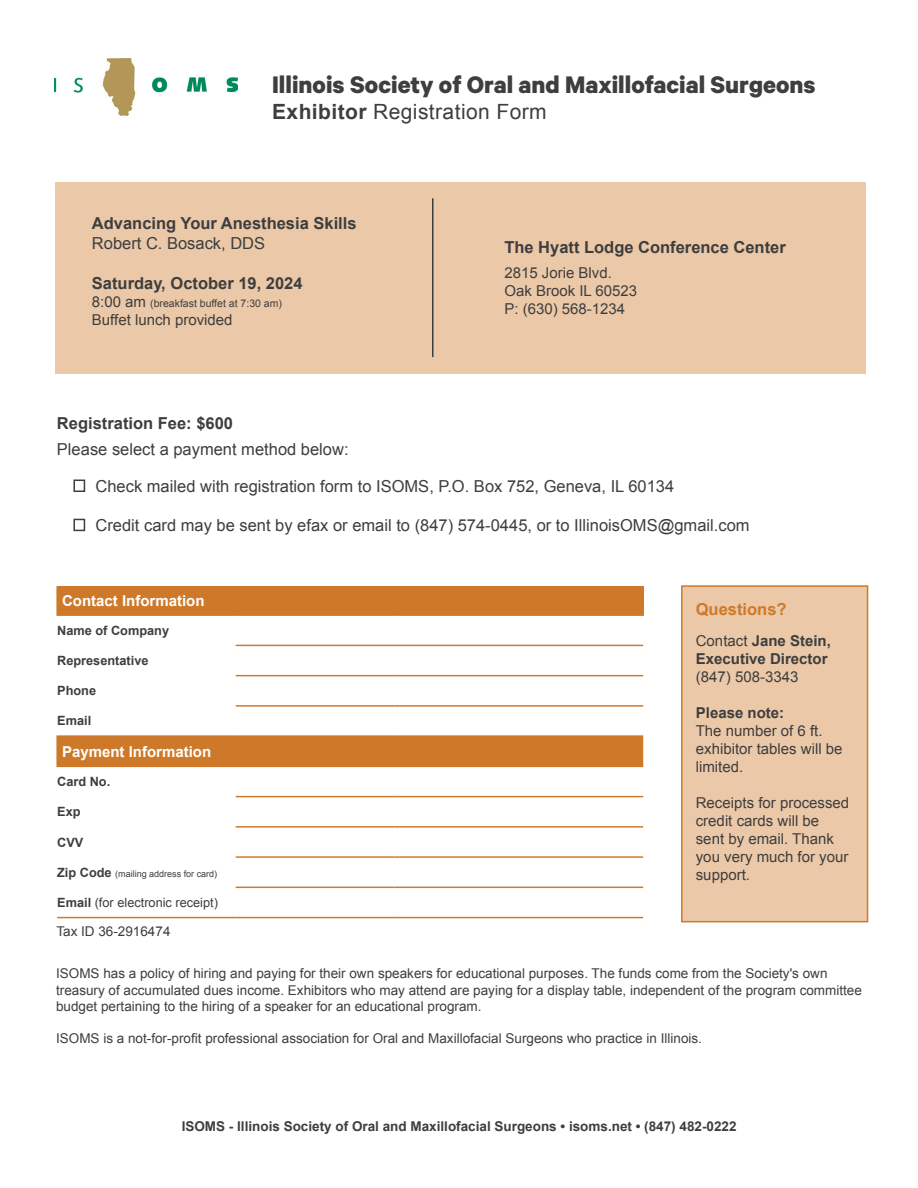
<style>
.page{position:relative;width:918px;height:1188px;background:#fff}
.page>*{position:absolute;margin:0;border:0;box-sizing:border-box;transform-origin:0 0}
.t1{font:700 27px "Calibre";color:#3e3e3f}
.t2{font:21px "Arial";letter-spacing:.02em;color:#3e3e3f}
.t3{font:16.5px "Arial";color:#3e3e3f}
.t4{font:700 16.5px "Arial";color:#3e3e3f}
.t5{font:700 16.5px "Arial";color:#ce7929}
.t6{font:15px/18px "Arial";color:#3e3e3f}
.t7{font:700 15px/18px "Arial";color:#3e3e3f}
.t8{font:700 15px "Arial";color:#fff}
.t9{font:13.5px/16.2px "Arial";color:#3e3e3f}
.t10{font:700 13.5px "Arial";color:#3e3e3f}
.t11{font:700 12.75px "Arial";color:#3e3e3f}
.t12{font:12.75px "Arial";color:#3e3e3f}
.t13{font:10.5px "Arial";color:#3e3e3f}
.t14{font:9px "Arial";color:#3e3e3f}
.s1{font-weight:700}
.s2{font-size:15px}
.s3{font-weight:700;font-size:12.75px}
.s4{font-weight:400}
</style>
<div class="page">
<img style="left:54px;top:59px;width:184px;height:57px">
<div style="left:55px;top:182px;width:810px;height:192px;background:#ebc8a7"></div>
<div style="left:73px;top:480px;width:12px;height:12px;border:2px solid #3e3e3f"></div>
<div style="left:73px;top:519px;width:12px;height:12px;border:2px solid #3e3e3f"></div>
<div style="left:57px;top:587px;width:586px;height:28px;background:#ce7929"></div>
<div style="left:58px;top:737px;width:585px;height:29px;background:#ce7929"></div>
<hr style="left:56px;top:586px;width:180px;height:2px;background:#ce7929">
<hr style="left:56px;top:588px;width:2px;height:26px;background:#ce7929">
<hr style="left:236px;top:586px;width:158px;height:2px;background:#ce7929">
<hr style="left:394px;top:586px;width:250px;height:2px;background:#ce7929">
<hr style="left:642px;top:588px;width:2px;height:26px;background:#ce7929">
<hr style="left:56px;top:614px;width:180px;height:2px;background:#ce7929">
<hr style="left:236px;top:614px;width:158px;height:2px;background:#ce7929">
<hr style="left:394px;top:614px;width:250px;height:2px;background:#ce7929">
<hr style="left:56px;top:735px;width:180px;height:2px;background:#ce7929">
<hr style="left:56px;top:737px;width:2px;height:29px;background:#ce7929">
<hr style="left:236px;top:735px;width:158px;height:2px;background:#ce7929">
<hr style="left:394px;top:735px;width:249px;height:2px;background:#ce7929">
<hr style="left:56px;top:766px;width:180px;height:1px;background:#ce7929">
<hr style="left:236px;top:766px;width:158px;height:1px;background:#ce7929">
<hr style="left:394px;top:766px;width:249px;height:1px;background:#ce7929">
<hr style="left:236px;top:645px;width:158px;height:1px;background:#ce7929">
<hr style="left:394px;top:645px;width:249px;height:1px;background:#ce7929">
<hr style="left:236px;top:675px;width:158px;height:1px;background:#ce7929">
<hr style="left:394px;top:675px;width:249px;height:1px;background:#ce7929">
<hr style="left:236px;top:705px;width:158px;height:2px;background:#ce7929">
<hr style="left:394px;top:705px;width:249px;height:2px;background:#ce7929">
<hr style="left:236px;top:796px;width:158px;height:1px;background:#ce7929">
<hr style="left:394px;top:796px;width:249px;height:1px;background:#ce7929">
<hr style="left:236px;top:826px;width:158px;height:2px;background:#ce7929">
<hr style="left:394px;top:826px;width:249px;height:2px;background:#ce7929">
<hr style="left:236px;top:856px;width:158px;height:2px;background:#ce7929">
<hr style="left:394px;top:856px;width:249px;height:2px;background:#ce7929">
<hr style="left:57px;top:917px;width:179px;height:1px;background:#ce7929">
<hr style="left:236px;top:917px;width:158px;height:1px;background:#ce7929">
<hr style="left:394px;top:917px;width:249px;height:1px;background:#ce7929">
<hr style="left:236px;top:887px;width:158px;height:1px;background:#ce7929">
<hr style="left:394px;top:887px;width:249px;height:1px;background:#ce7929">
<div style="left:681px;top:585px;width:187px;height:337px;background:#ebc8a7;border:2px solid #ce7929"></div>
<hr style="left:432px;top:198px;width:2px;height:159px;background:#3e3e3f">
<p class="t1" style="left:272px;top:68px;width:545px">Illinois Society of Oral and Maxillofacial Surgeons</p>
<p class="t2" style="left:272px;top:98px;width:276px"><span class="s1">Exhibitor</span> Registration Form</p>
<p class="t4" style="left:92px;top:213px;width:266px">Advancing Your Anesthesia Skills</p>
<p class="t3" style="left:92px;top:233px;width:175px">Robert C. Bosack, DDS</p>
<p class="t4" style="left:92px;top:272px;width:212px">Saturday, October 19, 2024</p>
<p class="t13" style="left:92px;top:296px;width:192px"><span class="s2">8:00 am</span> (breakfast buffet at 7:30 am)</p>
<p class="t6" style="left:92px;top:311px;width:142px">Buffet lunch provided</p>
<p class="t4" style="left:504px;top:236px;width:283px">The Hyatt Lodge Conference Center</p>
<p class="t6" style="left:504px;top:263px;width:134px">2815 Jorie Blvd.<br>Oak Brook IL 60523</p>
<p class="t6" style="left:504px;top:299px;width:122px">P: (630) 568-1234</p>
<p class="t4" style="left:57px;top:412px;width:178px">Registration Fee: $600</p>
<p class="t3" style="left:57px;top:439px;width:293px">Please select a payment method below:</p>
<p class="t3" style="left:96px;top:475px;width:580px">Check mailed with registration form to ISOMS, P.O. Box 752, Geneva, IL 60134</p>
<p class="t3" style="left:96px;top:515px;width:656px">Credit card may be sent by efax or email to (847) 574-0445, or to IllinoisOMS@gmail.com</p>
<p class="t8" style="left:62px;top:591px;width:144px">Contact Information</p>
<p class="t11" style="left:57px;top:622px;width:113px">Name of Company</p>
<p class="t11" style="left:57px;top:652px;width:93px">Representative</p>
<p class="t11" style="left:57px;top:682px;width:40px">Phone</p>
<p class="t11" style="left:57px;top:712px;width:36px">Email</p>
<p class="t8" style="left:62px;top:741px;width:151px">Payment Information</p>
<p class="t11" style="left:57px;top:774px;width:55px">Card No.</p>
<p class="t11" style="left:57px;top:803px;width:25px">Exp</p>
<p class="t11" style="left:57px;top:834px;width:28px">CVV</p>
<p class="t14" style="left:57px;top:868px;width:162px"><span class="s3">Zip Code</span> (mailing address for card)</p>
<p class="t12" style="left:57px;top:894px;width:162px"><span class="s1">Email</span> (for electronic receipt)</p>
<p class="t5" style="left:696px;top:598px;width:92px">Questions?</p>
<p class="t7" style="left:696px;top:632px;width:137px"><span class="s4">Contact</span> Jane Stein,<br>Executive Director</p>
<p class="t6" style="left:696px;top:668px;width:104px">(847) 508-3343</p>
<p class="t7" style="left:696px;top:704px;width:90px">Please note:</p>
<p class="t6" style="left:696px;top:722px;width:148px">The number of 6 ft. exhibitor tables will be limited.</p>
<p class="t6" style="left:696px;top:794px;width:155px">Receipts for processed credit cards will be sent by email. Thank you very much for your support.</p>
<p class="t9" style="left:56px;top:923px;width:116px">Tax ID 36-2916474</p>
<p class="t9" style="left:56px;top:966px;width:807px">ISOMS has a policy of hiring and paying for their own speakers for educational purposes. The funds come from the Society's own treasury of accumulated dues income. Exhibitors who may attend are paying for a display table, independent of the program committee budget pertaining to the hiring of a speaker for an educational program.</p>
<p class="t9" style="left:56px;top:1030px;width:647px">ISOMS is a not-for-profit professional association for Oral and Maxillofacial Surgeons who practice in Illinois.</p>
<p class="t10" style="left:182px;top:1117px;width:556px">ISOMS - Illinois Society of Oral and Maxillofacial Surgeons • isoms.net • (847) 482-0222</p>
</div>
